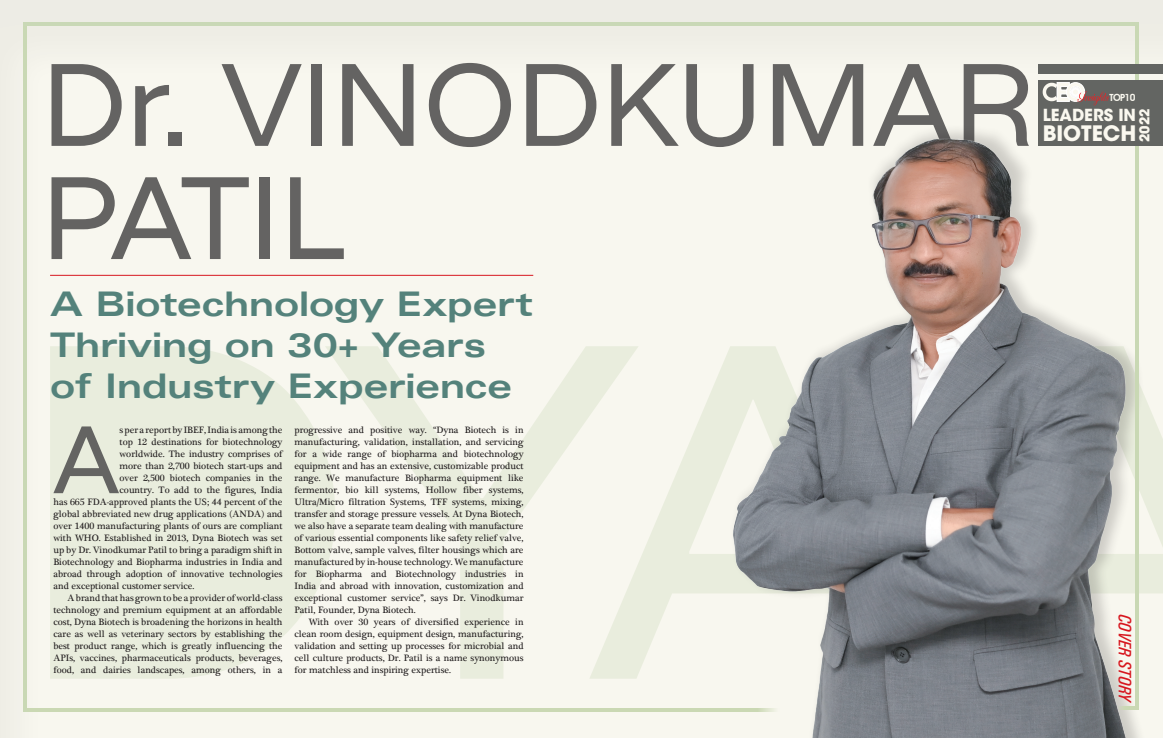
<style>
.page{position:relative;width:1163px;height:738px;background:#fff}
.page>*{position:absolute;margin:0;border:0;box-sizing:border-box;transform-origin:0 0}
.t1{font:117px/113px "Varela";letter-spacing:-.025em;color:#646362}
.t2{font:95.5px "Varela";color:#646462}
.t3{font:700 34px/41px "Univers Extended";letter-spacing:-.01em;color:#54827b}
.t4{font:700 21.1px "ITC Avant Garde Std";color:#faf8ef}
.t5{font:italic 18px "Univers Condensed";color:#d7171f}
.t6{font:700 16.5px "ITC Avant Garde Std";color:#faf8ef}
.t7{font:700 13.6px "ITC Avant Garde Std";color:#faf8ef}
.t8{font:600 9.8px "Avant Garde IT Cby BT";letter-spacing:-.06em;color:#faf8ef}
.t9{font:9.5px/12px "Plantagenet Cherokee";color:#231f20;text-align:justify}
</style>
<div class="page">
<div style="left:0;top:0;width:1162px;height:737px;background:#efeee6"></div>
<img style="left:72px;top:22px;width:1090px;height:715px">
<hr style="left:50px;top:274px;width:483px;height:1px;background:#d7171f">
<hr style="left:26px;top:708px;width:753px;height:3px;background:#cad8b3">
<hr style="left:24px;top:22px;width:3px;height:689px;background:#c9d8b4">
<hr style="left:24px;top:22px;width:1114px;height:4px;background:#c9d8b6">
<hr style="left:1135px;top:25px;width:3px;height:684px;background:#c9d8b4">
<hr style="left:1114px;top:706px;width:23px;height:3px;background:#cad8b3">
<div style="left:1038px;top:79px;width:124px;height:66px;background:#636562"></div>
<div style="left:1038px;top:64px;width:124px;height:10px;background:#636562"></div>
<svg style="left:1042px;top:82px;width:66px;height:23px"></svg>
<h1 class="t1" style="left:40px;top:46px;width:996px">Dr. VINODKUMAR<br>PATIL</h1>
<h3 class="t3" style="left:50px;top:282px;width:484px">A Biotechnology Expert<br>Thriving on 30+ Years of Industry Experience</h3>
<h2 class="t2" style="left:53px;top:396px;width:68px">A</h2>
<p class="t9" style="left:119px;top:424px;width:164px">s per a report by IBEF, India is among the</p>
<p class="t8" style="left:1109px;top:91px;width:27px">TOP10</p>
<h3 class="t6" style="left:1042px;top:105px;width:95px">LEADERS IN</h3>
<h3 class="t7" style="left:1135px;top:142px;width:35px;rotate:-90deg">2022</h3>
<h3 class="t4" style="left:1042px;top:120px;width:95px">BIOTECH</h3>
<p class="t9" style="left:294px;top:424px;width:230px">progressive and positive way. “Dyna Biotech is in manufacturing, validation, installation, and servicing for a wide range of biopharma and biotechnology equipment and has an extensive, customizable product range. We manufacture Biopharma equipment like fermentor, bio kill systems, Hollow fiber systems, Ultra/Micro filtration Systems, TFF systems, mixing, transfer and storage pressure vessels. At Dyna Biotech, we also have a separate team dealing with manufacture of various essential components like safety relief valve, Bottom valve, sample valves, filter housings which are manufactured by in-house technology. We manufacture for Biopharma and Biotechnology industries in India and abroad with innovation, customization and exceptional customer service”, says Dr. Vinodkumar Patil, Founder, Dyna Biotech.</p>
<p class="t9" style="left:294px;top:616px;width:230px;text-indent:14px">With over 30 years of diversified experience in clean room design, equipment design, manufacturing, validation and setting up processes for microbial and cell culture products, Dr. Patil is a name synonymous for matchless and inspiring expertise.</p>
<h3 class="t5" style="left:1135px;top:613px;width:91px;rotate:90deg">COVER STORY</h3>
<p class="t9" style="left:119px;top:436px;width:164px">top 12 destinations for biotechnology</p>
<p class="t9" style="left:119px;top:448px;width:164px">worldwide. The industry comprises of</p>
<p class="t9" style="left:119px;top:460px;width:164px">more than 2,700 biotech start-ups and</p>
<p class="t9" style="left:119px;top:472px;width:164px">over 2,500 biotech companies in the</p>
<p class="t9" style="left:119px;top:484px;width:164px">country. To add to the figures, India</p>
<p class="t9" style="left:53px;top:496px;width:230px">has 665 FDA-approved plants the US; 44 percent of the</p>
<p class="t9" style="left:53px;top:508px;width:230px">global abbreviated new drug applications (ANDA) and</p>
<p class="t9" style="left:53px;top:520px;width:230px">over 1400 manufacturing plants of ours are compliant</p>
<p class="t9" style="left:53px;top:532px;width:230px">with WHO. Established in 2013, Dyna Biotech was set</p>
<p class="t9" style="left:53px;top:544px;width:230px">up by Dr. Vinodkumar Patil to bring a paradigm shift in</p>
<p class="t9" style="left:53px;top:556px;width:230px">Biotechnology and Biopharma industries in India and</p>
<p class="t9" style="left:53px;top:568px;width:230px">abroad through adoption of innovative technologies</p>
<p class="t9" style="left:53px;top:580px;width:142px">and exceptional customer service.</p>
<p class="t9" style="left:68px;top:592px;width:216px">A brand that has grown to be a provider of world-class</p>
<p class="t9" style="left:53px;top:604px;width:230px">technology and premium equipment at an affordable</p>
<p class="t9" style="left:53px;top:616px;width:230px">cost, Dyna Biotech is broadening the horizons in health</p>
<p class="t9" style="left:53px;top:628px;width:230px">care as well as veterinary sectors by establishing the</p>
<p class="t9" style="left:53px;top:640px;width:230px">best product range, which is greatly influencing the</p>
<p class="t9" style="left:53px;top:652px;width:230px">APIs, vaccines, pharmaceuticals products, beverages,</p>
<p class="t9" style="left:53px;top:664px;width:230px">food, and dairies landscapes, among others, in a</p>
</div>
